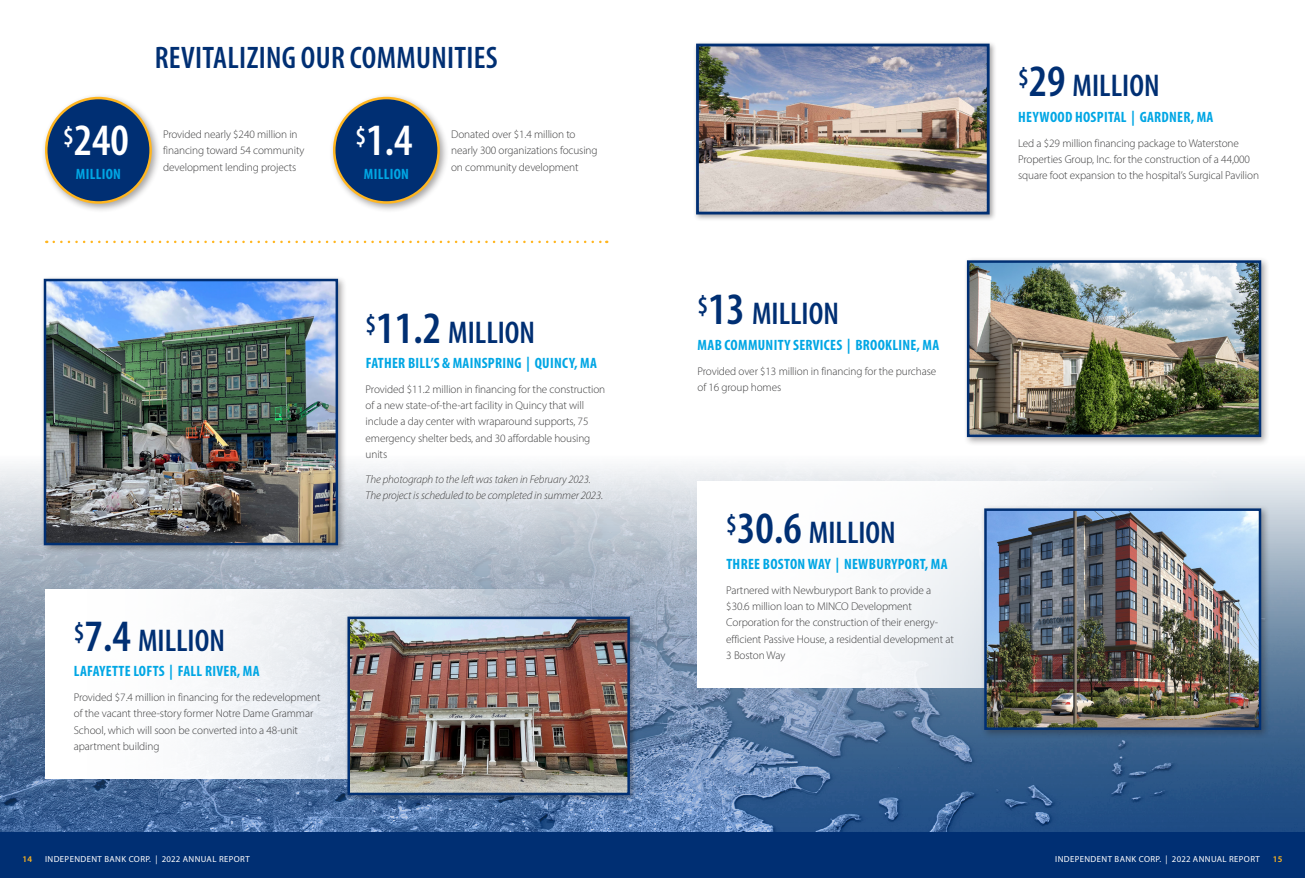
<style>
.page{position:relative;width:1305px;height:878px;background:#fff}
.page>*{position:absolute;margin:0;border:0;box-sizing:border-box;transform-origin:0 0}
.Pull_Quotes_-_blue{font:600 condensed 45px "Myriad Pro";color:#fff}
.Pull_Quotes_-_blue-2{font:600 condensed 31.5px "Myriad Pro";color:#002f73}
.Comm_Report_Titles{font:600 condensed 31.25px "Myriad Pro";letter-spacing:.01em;color:#002f73}
.Pull_Quotes_-_blue-3{font:700 condensed 15px "Myriad Pro";letter-spacing:.02em;color:#00a6e4}
.Body_Copy{font:300 11.25px/16.2px "Myriad Pro";letter-spacing:-.01em;color:#3e3e3f}
.Body_Copy-2{font:italic 300 11.25px/16.2px "Myriad Pro";letter-spacing:-.01em;color:#3e3e3f}
.t1{font:8.75px "Myriad Pro";letter-spacing:.045em;color:#fff}
.t2{font:600 8.75px "Myriad Pro";color:#ffb620}
.s1{font-size:45px}
</style>
<div class="page">
<svg style="left:0;top:464px;width:1305px;height:368px;background:#7690b1"></svg>
<div style="left:40px;top:275px;width:307px;height:279px;background:#231f20;opacity:.4"></div>
<img style="left:47px;top:282px;width:288px;height:260px">
<div style="left:44px;top:279px;width:294px;height:266px;border:2px solid #002f73"></div>
<div style="left:363px;top:471px;width:243px;height:33px;background:#e5e8ed"></div>
<div style="left:41px;top:93px;width:121px;height:120px;background:#231f20;opacity:.4"></div>
<div style="left:46px;top:98px;width:105px;height:104px;background:#002f73;border-radius:50%"></div>
<div style="left:45px;top:97px;width:107px;height:107px;border:2px solid #ffb620;border-radius:50%"></div>
<div style="left:329px;top:93px;width:121px;height:120px;background:#231f20;opacity:.4"></div>
<div style="left:334px;top:98px;width:105px;height:104px;background:#002f73;border-radius:50%"></div>
<div style="left:333px;top:97px;width:107px;height:107px;border:2px solid #ffb620;border-radius:50%"></div>
<svg style="left:54px;top:240px;width:553px;height:3px"></svg>
<div style="left:45px;top:589px;width:534px;height:189px;background:linear-gradient(to right,#fff,#b0bccc)"></div>
<div style="left:345px;top:614px;width:292px;height:187px;background:#231f20;opacity:.4"></div>
<img style="left:351px;top:619px;width:276px;height:173px">
<div style="left:348px;top:616px;width:282px;height:179px;border:2px solid #002f73"></div>
<div style="left:694px;top:41px;width:303px;height:181px;background:#231f20;opacity:.4"></div>
<img style="left:700px;top:48px;width:286px;height:162px">
<div style="left:696px;top:44px;width:294px;height:170px;border:3px solid #002f73"></div>
<div style="left:963px;top:256px;width:308px;height:190px;background:#231f20;opacity:.4"></div>
<img style="left:970px;top:263px;width:288px;height:171px">
<div style="left:967px;top:260px;width:294px;height:177px;border:2px solid #002f73"></div>
<svg style="left:698px;top:481px;width:533px;height:206px"></svg>
<div style="left:981px;top:504px;width:289px;height:235px;background:#231f20;opacity:.4"></div>
<img style="left:987px;top:511px;width:271px;height:216px">
<div style="left:984px;top:508px;width:277px;height:222px;border:2px solid #002f73"></div>
<div style="left:0;top:832px;width:1305px;height:46px;background:#002f73"></div>
<p class="Pull_Quotes_-_blue" style="left:63px;top:113px;width:67px"><sup>$</sup>240</p>
<p class="Pull_Quotes_-_blue-3" style="left:76px;top:164px;width:47px">MILLION</p>
<p class="Comm_Report_Titles" style="left:155px;top:39px;width:345px">REVITALIZING OUR COMMUNITIES</p>
<p class="Body_Copy" style="left:163px;top:126px;width:143px">Provided nearly $240 million in financing toward 54 community development lending projects</p>
<p class="Pull_Quotes_-_blue" style="left:355px;top:113px;width:59px"><sup>$</sup>1.4</p>
<p class="Pull_Quotes_-_blue-3" style="left:364px;top:164px;width:47px">MILLION</p>
<p class="Body_Copy" style="left:451px;top:126px;width:148px">Donated over $1.4 million to nearly 300 organizations focusing on community development</p>
<p class="Pull_Quotes_-_blue-2" style="left:366px;top:313px;width:171px"><sup>$</sup><span class="s1">11.2</span> MILLION</p>
<p class="Pull_Quotes_-_blue-3" style="left:366px;top:354px;width:233px">FATHER BILL’S &amp; MAINSPRING | QUINCY, MA</p>
<p class="Body_Copy" style="left:366px;top:381px;width:241px">Provided $11.2 million in financing for the construction of a new state-of-the-art facility in Quincy that will include a day center with wraparound supports, 75 emergency shelter beds, and 30 affordable housing units</p>
<p class="Body_Copy-2" style="left:366px;top:470px;width:239px">The photograph to the left was taken in February 2023.<br>The project is scheduled to be completed in summer 2023.</p>
<p class="Pull_Quotes_-_blue-2" style="left:74px;top:620px;width:153px"><sup>$</sup><span class="s1">7.4</span> MILLION</p>
<p class="Pull_Quotes_-_blue-3" style="left:74px;top:662px;width:187px">LAFAYETTE LOFTS | FALL RIVER, MA</p>
<p class="Body_Copy" style="left:74px;top:689px;width:248px">Provided $7.4 million in financing for the redevelopment of the vacant three-story former Notre Dame Grammar School, which will soon be converted into a 48-unit apartment building</p>
<p class="Pull_Quotes_-_blue-2" style="left:698px;top:294px;width:143px"><sup>$</sup><span class="s1">13</span> MILLION</p>
<p class="Pull_Quotes_-_blue-3" style="left:698px;top:335px;width:243px">MAB COMMUNITY SERVICES | BROOKLINE, MA</p>
<p class="Body_Copy" style="left:698px;top:362px;width:240px">Provided over $13 million in financing for the purchase of 16 group homes</p>
<p class="Pull_Quotes_-_blue-2" style="left:726px;top:513px;width:171px"><sup>$</sup><span class="s1">30.6</span> MILLION</p>
<p class="Pull_Quotes_-_blue-3" style="left:726px;top:554px;width:223px">THREE BOSTON WAY | NEWBURYPORT, MA</p>
<p class="Body_Copy" style="left:726px;top:581px;width:229px">Partnered with Newburyport Bank to provide a $30.6 million loan to MINCO Development Corporation for the construction of their energy&shy;efficient Passive House, a residential development at 3 Boston Way</p>
<p class="Pull_Quotes_-_blue-2" style="left:1018px;top:66px;width:143px"><sup>$</sup><span class="s1">29</span> MILLION</p>
<p class="Pull_Quotes_-_blue-3" style="left:1018px;top:108px;width:197px">HEYWOOD HOSPITAL | GARDNER, MA</p>
<p class="Body_Copy" style="left:1018px;top:135px;width:242px">Led a $29 million financing package to Waterstone<br>Properties Group, Inc. for the construction of a 44,000 square foot expansion to the hospital’s Surgical Pavilion</p>
<p class="t2" style="left:22px;top:853px;width:11px">14</p>
<p class="t1" style="left:45px;top:853px;width:206px">INDEPENDENT BANK CORP. | 2022 ANNUAL REPORT</p>
<p class="t1" style="left:1055px;top:853px;width:206px">INDEPENDENT BANK CORP. | 2022 ANNUAL REPORT</p>
<p class="t2" style="left:1273px;top:853px;width:11px">15</p>
</div>
